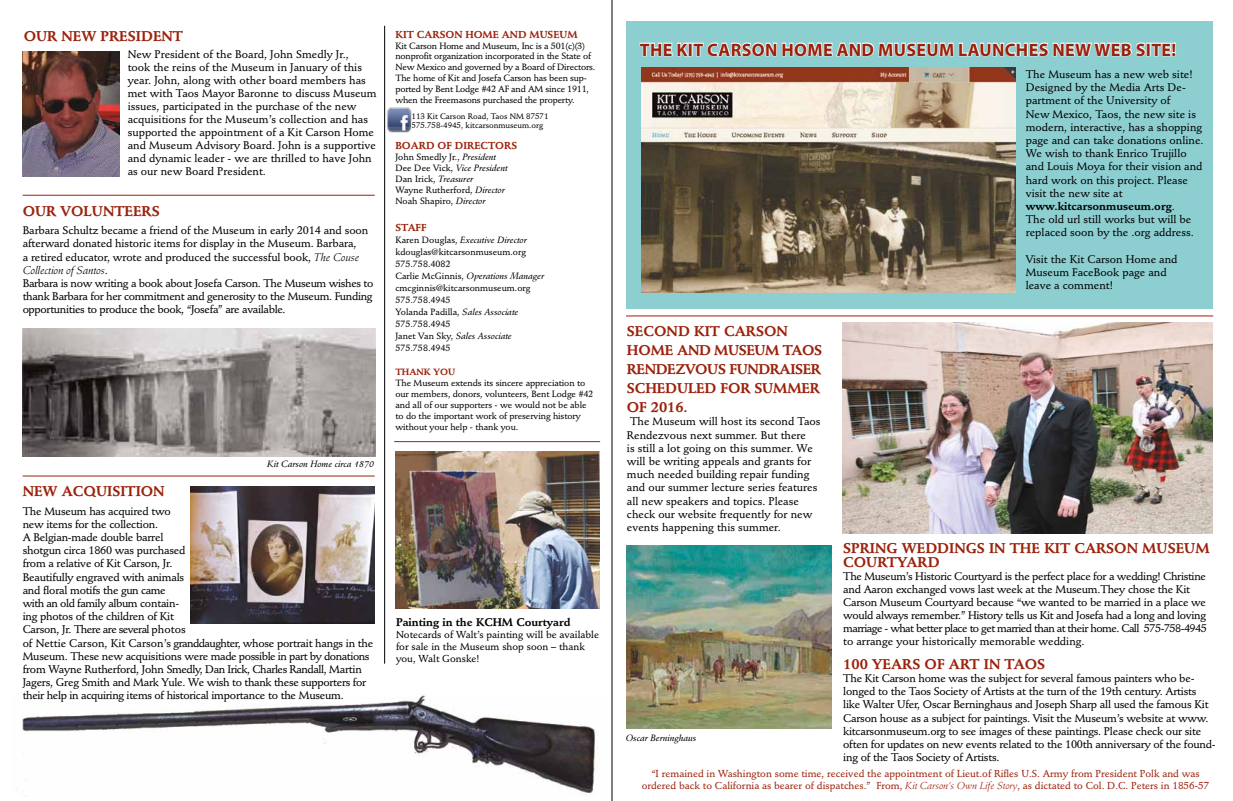
<style>
.page{position:relative;width:1233px;height:801px;background:#fff}
.page>*{position:absolute;margin:0;border:0;box-sizing:border-box;transform-origin:0 0}
.t1{font:700 18px "Myriad Pro";letter-spacing:.02em;color:#9b220c}
.t2{font:700 14px/19px "Stempel Schneidler";color:#9b220c}
.t3{font:500 11px/13.2px "Stempel Schneidler";letter-spacing:-.02em;color:#000}
.t4{font:500 11px/13.2px "Stempel Schneidler";color:#000}
.t5{font:700 11px "Stempel Schneidler";color:#000}
.t6{font:500 10px/12px "Stempel Schneidler";color:#9b220c;text-align:center}
.t7{font:500 10px/12px "Stempel Schneidler";color:#000}
.t8{font:700 10px "Stempel Schneidler";color:#9b220c}
.t9{font:500 9px/11px "Stempel Schneidler";letter-spacing:-.01em;color:#000}
.t10{font:italic 9px "Stempel Schneidler Med";color:#000}
.t11{font:700 9px "Stempel Schneidler";color:#9b220c}
.t12{font:500 8px/9px "Stempel Schneidler";color:#000}
.s1{font-weight:400;font-style:italic}
.s2{font-family:"Stempel Schneidler Med";font-weight:400;font-style:italic}
.s3{font-family:"Stempel Schneidler";font-weight:500;font-style:normal}
.s4{font-weight:700}
</style>
<div class="page">
<img style="left:15px;top:695px;width:580px;height:99px">
<div style="left:627px;top:21px;width:586px;height:288px;background:#8dcfd1"></div>
<hr style="left:612px;top:0;width:1px;height:801px;background:#000">
<hr style="left:384px;top:26px;width:1px;height:638px;background:#000">
<img style="left:386px;top:107px;width:26px;height:26px">
<hr style="left:394px;top:441px;width:206px;height:1px;background:#9b220c">
<hr style="left:23px;top:476px;width:352px;height:1px;background:#9b220c">
<img style="left:395px;top:451px;width:204px;height:157px">
<svg style="left:639px;top:42px;width:538px;height:33px"></svg>
<img style="left:190px;top:486px;width:184px;height:137px">
<hr style="left:626px;top:316px;width:587px;height:1px;background:#9b220c">
<img style="left:23px;top:51px;width:97px;height:126px">
<img style="left:627px;top:546px;width:204px;height:183px">
<img style="left:23px;top:328px;width:353px;height:129px">
<img style="left:641px;top:68px;width:374px;height:224px">
<img style="left:843px;top:322px;width:370px;height:211px">
<hr style="left:23px;top:195px;width:352px;height:1px;background:#9b220c">
<p class="t2" style="left:24px;top:27px;width:161px">OUR NEW PRESIDENT</p>
<p class="t4" style="left:128px;top:48px;width:251px">New President of the Board, John Smedly Jr.,<br>took the reins of the Museum in January of this year. John, along with other board members has met with Taos Mayor Baronne to discuss Museum issues, participated in the purchase of the new acquisitions for the Museum’s collection and has supported the appointment of a Kit Carson Home and Museum Advisory Board. John is a supportive and dynamic leader - we are thrilled to have John as our new Board President.</p>
<p class="t2" style="left:23px;top:202px;width:139px">OUR VOLUNTEERS</p>
<p class="t3" style="left:23px;top:224px;width:352px">Barbara Schultz became a friend of the Museum in early 2014 and soon afterward donated historic items for display in the Museum. Barbara,<br>a retired educator, wrote and produced the successful book, <span class="s1">The Couse Collection of Santos</span>.<br>Barbara is now writing a book about Josefa Carson. The Museum wishes to thank Barbara for her commitment and generosity to the Museum. Funding opportunities to produce the book, “Josefa” are available.</p>
<p class="t10" style="left:267px;top:458px;width:109px">Kit Carson Home circa 1870</p>
<p class="t2" style="left:23px;top:482px;width:144px">NEW ACQUISITION</p>
<p class="t3" style="left:23px;top:504px;width:352px">The Museum has acquired two<br>new items for the collection.<br>A Belgian-made double barrel<br>shotgun circa 1860 was purchased<br>from a relative of Kit Carson, Jr.<br>Beautifully engraved with animals<br>and floral motifs the gun came<br>with an old family album contain-<br>ing photos of the children of Kit<br>Carson, Jr. There are several photos<br>of Nettie Carson, Kit Carson’s granddaughter, whose portrait hangs in the Museum. These new acquisitions were made possible in part by donations from Wayne Rutherford, John Smedly, Dan Irick, Charles Randall, Martin Jagers, Greg Smith and Mark Yule. We wish to thank these supporters for their help in acquiring items of historical importance to the Museum.</p>
<p class="t8" style="left:395px;top:28px;width:184px">KIT CARSON HOME AND MUSEUM</p>
<p class="t9" style="left:395px;top:40px;width:201px">Kit Carson Home and Museum, Inc is a 501(c)(3) nonprofit organization incorporated in the State of New Mexico and governed by a Board of Directors.<br>The home of Kit and Josefa Carson has been sup&shy;ported by Bent Lodge #42 AF and AM since 1911, when the Freemasons purchased the property.</p>
<p class="t12" style="left:412px;top:112px;width:138px">113 Kit Carson Road, Taos NM 87571<br>575.758-4945, kitcarsonmuseum.org</p>
<p class="t8" style="left:395px;top:140px;width:68px">BOARD OF DIRECTORS</p>
<p class="t9" style="left:395px;top:152px;width:102px">John Smedly Jr., <span class="s2">President</span></p>
<p class="t10" style="left:395px;top:163px;width:114px"><span class="s3">Dee Dee Vick,</span> Vice President</p>
<p class="t9" style="left:395px;top:174px;width:111px">Dan Irick, <span class="s2">Treasurer<br></span>Wayne Rutherford, <span class="s2">Director<br></span>Noah Shapiro, <span class="s2">Director</span></p>
<p class="t8" style="left:395px;top:222px;width:20px">STAFF</p>
<p class="t10" style="left:395px;top:235px;width:133px"><span class="s3">Karen Douglas,</span> Executive Director</p>
<p class="t9" style="left:395px;top:246px;width:132px;line-height:12px">kdouglas@kitcarsonmuseum.org<br>575.758.4082</p>
<p class="t10" style="left:395px;top:271px;width:150px"><span class="s3">Carlie McGinnis,</span> Operations Manager</p>
<p class="t9" style="left:395px;top:282px;width:137px;line-height:12px">cmcginnis@kitcarsonmuseum.org<br>575.758.4945<br>Yolanda Padilla, <span class="s2">Sales Associate<br></span>575.758.4945</p>
<p class="t10" style="left:395px;top:331px;width:118px"><span class="s3">Janet Van Sky,</span> Sales Associate</p>
<p class="t9" style="left:395px;top:343px;width:57px">575.758.4945</p>
<p class="t11" style="left:395px;top:367px;width:9px">THA</p>
<p class="t11" style="left:417px;top:367px;width:40px">NK YOU</p>
<p class="t9" style="left:395px;top:378px;width:199px">The Museum extends its sincere appreciation to our members, donors, volunteers, Bent Lodge #42 and all of our supporters - we would not be able to do the important work of preserving history without your help - thank you.</p>
<p class="t5" style="left:396px;top:616px;width:176px">PAINTING IN THE KCHM COURTYARD</p>
<p class="t7" style="left:396px;top:629px;width:205px">Notecards of Walt’s painting will be available for sale in the Museum shop soon – thank you, Walt Gonske!</p>
<h1 class="t1" style="left:640px;top:38px;width:538px">THE KIT CARSON HOME AND MUSEUM LAUNCHES NEW WEB SITE!</h1>
<p class="t2" style="left:627px;top:322px;width:197px">SECOND KIT CARSON<br>HOME AND MUSEUM TAOS<br>RENDEZVOUS FUNDRAISER<br>SCHEDULED F OR SUMMER<br>OF 2016.</p>
<p class="t4" style="left:627px;top:415px;width:195px">The Museum will host its second Taos Rendezvous next summer. But there<br>is still a lot going on this summer. We will be writing appeals and grants for much needed building repair funding and our summer lecture series features all new speakers and topics. Please check our website frequently for new events happening this summer.</p>
<p class="t4" style="left:1026px;top:68px;width:179px">The Museum has a new web site!<br>Designed by the Media Arts De&shy;partment of the University of<br>New Mexico, Taos, the new site is modern, interactive, has a shopping page and can take donations online.<br>We wish to thank Enrico Trujillo and Louis Moya for their vision and hard work on this project. Please visit the new site at<br><span class="s4">WWW.KITCARSONMUSEUM.ORG</span>.<br>The old url still works but will be replaced soon by the .org address.</p>
<p class="t4" style="left:1026px;top:253px;width:153px">Visit the Kit Carson Home and<br>Museum FaceBook page and leave a comment!</p>
<p class="t2" style="left:843px;top:539px;width:27px">SPRING</p>
<p class="t2" style="left:902px;top:539px;width:26px">WEDDINGS</p>
<p class="t2" style="left:989px;top:539px;width:119px">IN THE KIT CARSON</p>
<p class="t2" style="left:1142px;top:539px;width:13px">MUSEUM</p>
<p class="t2" style="left:843px;top:553px;width:12px">COURT</p>
<p class="t2" style="left:897px;top:553px;width:32px">YARD</p>
<p class="t3" style="left:843px;top:570px;width:365px">The Museum’s Historic Courtyard is the perfect place for a wedding! Christine and Aaron exchanged vows last week at the Museum.They chose the Kit Carson Museum Courtyard because “we wanted to be married in a place we would always remember.” History tells us Kit and Josefa had a long and loving marriage - what better place to get married than at their home. Call 575-758-4945 to arrange your historically memorable wedding.</p>
<p class="t2" style="left:843px;top:655px;width:204px">100 YEARS OF ART IN TAOS</p>
<p class="t3" style="left:843px;top:672px;width:374px">The Kit Carson home was the subject for several famous painters who be&shy;longed to the Taos Society of Artists at the turn of the 19th century. Artists like Walter Ufer, Oscar Berninghaus and Joseph Sharp all used the famous Kit Carson house as a subject for paintings. Visit the Museum’s website at www. kitcarsonmuseum.org to see images of these paintings. Please check our site often for updates on new events related to the 100th anniversary of the found&shy;ing of the Taos Society of Artists.</p>
<p class="t6" style="left:642px;top:768px;width:569px">“I remained in Washington some time, received the appointment of Lieut.of Rifles U.S. Army from President Polk and was ordered back to California as bearer of dispatches.” From, <span class="s1">Kit Carson’s Own Life Story</span>, as dictated to Col. D.C. Peters in 1856-57</p>
<p class="t10" style="left:626px;top:733px;width:72px">Oscar Berninghaus</p>
</div>
